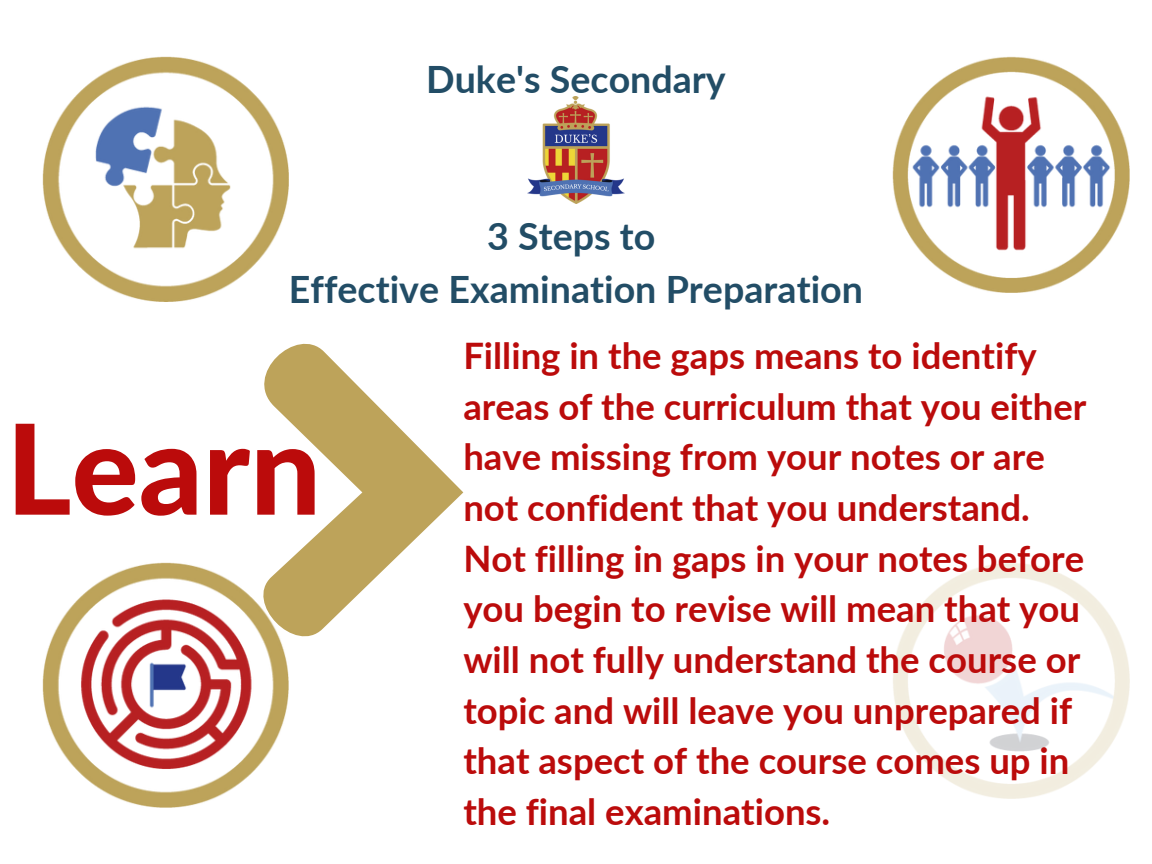
<style>
.page{position:relative;width:1152px;height:864px;background:#fff}
.page>*{position:absolute;margin:0;border:0;box-sizing:border-box;transform-origin:0 0}
.t1{font:800 125.25px "Lato";color:#bb0b0b}
.t2{font:700 37.65px "Lato";color:#224d66}
.t3{font:700 36.45px/50.7px "Lato";color:#bb0b0b}
</style>
<div class="page">
<svg style="left:264px;top:343px;width:199px;height:294px"></svg>
<img style="left:43px;top:563px;width:245px;height:245px">
<img style="left:893px;top:56px;width:236px;height:236px">
<img style="left:893px;top:563px;width:236px;height:236px">
<img style="left:43px;top:56px;width:245px;height:245px">
<img style="left:528px;top:97px;width:97px;height:107px">
<p class="t2" style="left:426px;top:56px;width:301px">Duke's Secondary</p>
<p class="t2" style="left:487px;top:213px;width:170px">3 Steps to</p>
<p class="t2" style="left:289px;top:265px;width:576px">Effective Examination Preparation</p>
<p class="t3" style="left:463px;top:330px;width:625px">Filling in the gaps means to identify areas of the curriculum that you either have missing from your notes or are not confident that you understand.</p>
<p class="t3" style="left:463px;top:532px;width:622px">Not filling in gaps in your notes before you begin to revise will mean that you will not fully understand the course or topic and will leave you unprepared if that aspect of the course comes up in the final examinations.</p>
<p class="t1" style="left:6px;top:391px;width:317px">Learn</p>
</div>
